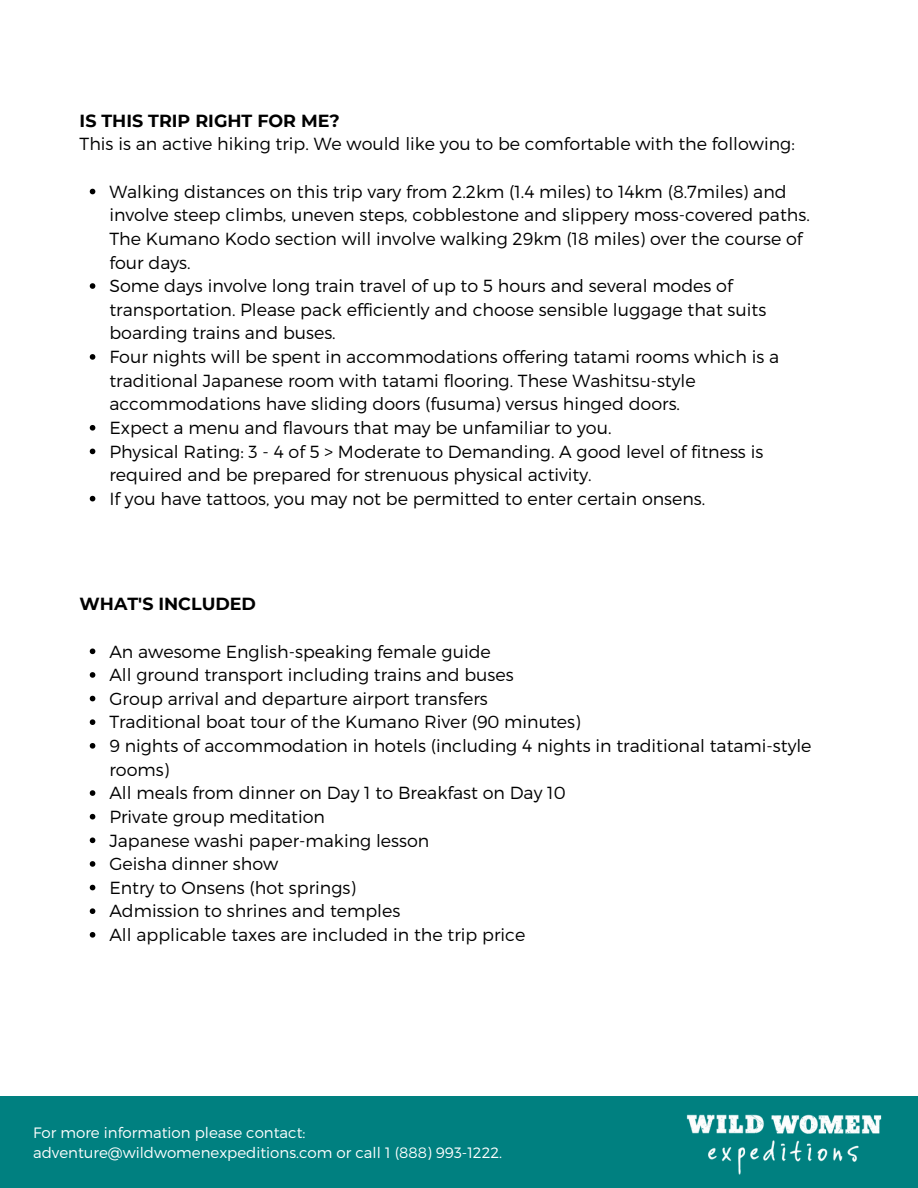
<style>
.page{position:relative;width:918px;height:1188px;background:#fff}
.page>*{position:absolute;margin:0;border:0;box-sizing:border-box;transform-origin:0 0}
.t1{font:300 17.55px/23.7px "Montserrat";color:#000}
.t2{font:700 17.55px "Montserrat";color:#000}
.t3{font:300 15px/20.2px "Montserrat";color:#fff}
</style>
<div class="page">
<div style="left:0;top:1096px;width:918px;height:92px;background:#008080"></div>
<img style="left:686px;top:1114px;width:196px;height:61px">
<svg style="left:90px;top:649px;width:5px;height:5px"></svg>
<svg style="left:90px;top:672px;width:5px;height:6px"></svg>
<svg style="left:90px;top:696px;width:5px;height:5px"></svg>
<svg style="left:90px;top:719px;width:5px;height:6px"></svg>
<svg style="left:90px;top:743px;width:5px;height:6px"></svg>
<svg style="left:90px;top:790px;width:5px;height:6px"></svg>
<svg style="left:90px;top:814px;width:5px;height:6px"></svg>
<svg style="left:90px;top:838px;width:5px;height:5px"></svg>
<svg style="left:90px;top:861px;width:5px;height:6px"></svg>
<svg style="left:90px;top:885px;width:5px;height:5px"></svg>
<svg style="left:90px;top:908px;width:5px;height:6px"></svg>
<svg style="left:90px;top:932px;width:5px;height:6px"></svg>
<svg style="left:90px;top:189px;width:5px;height:5px"></svg>
<svg style="left:90px;top:283px;width:5px;height:6px"></svg>
<svg style="left:90px;top:354px;width:5px;height:6px"></svg>
<svg style="left:90px;top:425px;width:5px;height:6px"></svg>
<svg style="left:90px;top:449px;width:5px;height:5px"></svg>
<svg style="left:90px;top:496px;width:5px;height:5px"></svg>
<p class="t2" style="left:80px;top:110px;width:262px">IS THIS TRIP RIGHT FOR ME?</p>
<p class="t1" style="left:80px;top:131px;width:717px">This is an active hiking trip. We would like you to be comfortable with the following:</p>
<p class="t1" style="left:109px;top:179px;width:702px">Walking distances on this trip vary from 2.2km (1.4 miles) to 14km (8.7miles) and involve steep climbs, uneven steps, cobblestone and slippery moss-covered paths.<br>The Kumano Kodo section will involve walking 29km (18 miles) over the course of four days.</p>
<p class="t1" style="left:109px;top:273px;width:658px">Some days involve long train travel of up to 5 hours and several modes of transportation. Please pack efficiently and choose sensible luggage that suits boarding trains and buses.</p>
<p class="t1" style="left:109px;top:344px;width:671px">Four nights will be spent in accommodations offering tatami rooms which is a traditional Japanese room with tatami flooring. These Washitsu-style accommodations have sliding doors (fusuma) versus hinged doors.</p>
<p class="t1" style="left:109px;top:415px;width:504px">Expect a menu and flavours that may be unfamiliar to you.</p>
<p class="t1" style="left:109px;top:439px;width:655px">Physical Rating: 3 - 4 of 5 &gt; Moderate to Demanding. A good level of fitness is required and be prepared for strenuous physical activity.</p>
<p class="t1" style="left:109px;top:486px;width:598px">If you have tattoos, you may not be permitted to enter certain onsens.</p>
<p class="t2" style="left:80px;top:593px;width:178px">WHAT'S INCLUDED</p>
<p class="t1" style="left:109px;top:639px;width:383px">An awesome English-speaking female guide</p>
<p class="t1" style="left:109px;top:662px;width:406px">All ground transport including trains and buses</p>
<p class="t1" style="left:109px;top:686px;width:380px">Group arrival and departure airport transfers</p>
<p class="t1" style="left:109px;top:709px;width:473px">Traditional boat tour of the Kumano River (90 minutes)</p>
<p class="t1" style="left:109px;top:733px;width:704px">9 nights of accommodation in hotels (including 4 nights in traditional tatami-style rooms)</p>
<p class="t1" style="left:109px;top:780px;width:458px">All meals from dinner on Day 1 to Breakfast on Day 10</p>
<p class="t1" style="left:109px;top:804px;width:217px">Private group meditation</p>
<p class="t1" style="left:109px;top:828px;width:321px">Japanese washi paper-making lesson</p>
<p class="t1" style="left:109px;top:851px;width:171px">Geisha dinner show</p>
<p class="t1" style="left:109px;top:875px;width:248px">Entry to Onsens (hot springs)</p>
<p class="t1" style="left:109px;top:898px;width:293px">Admission to shrines and temples</p>
<p class="t1" style="left:109px;top:922px;width:417px">All applicable taxes are included in the trip price</p>
<p class="t3" style="left:33px;top:1121px;width:471px">For more information please contact: adventure@wildwomenexpeditions.com or call 1 (888) 993-1222.</p>
</div>
